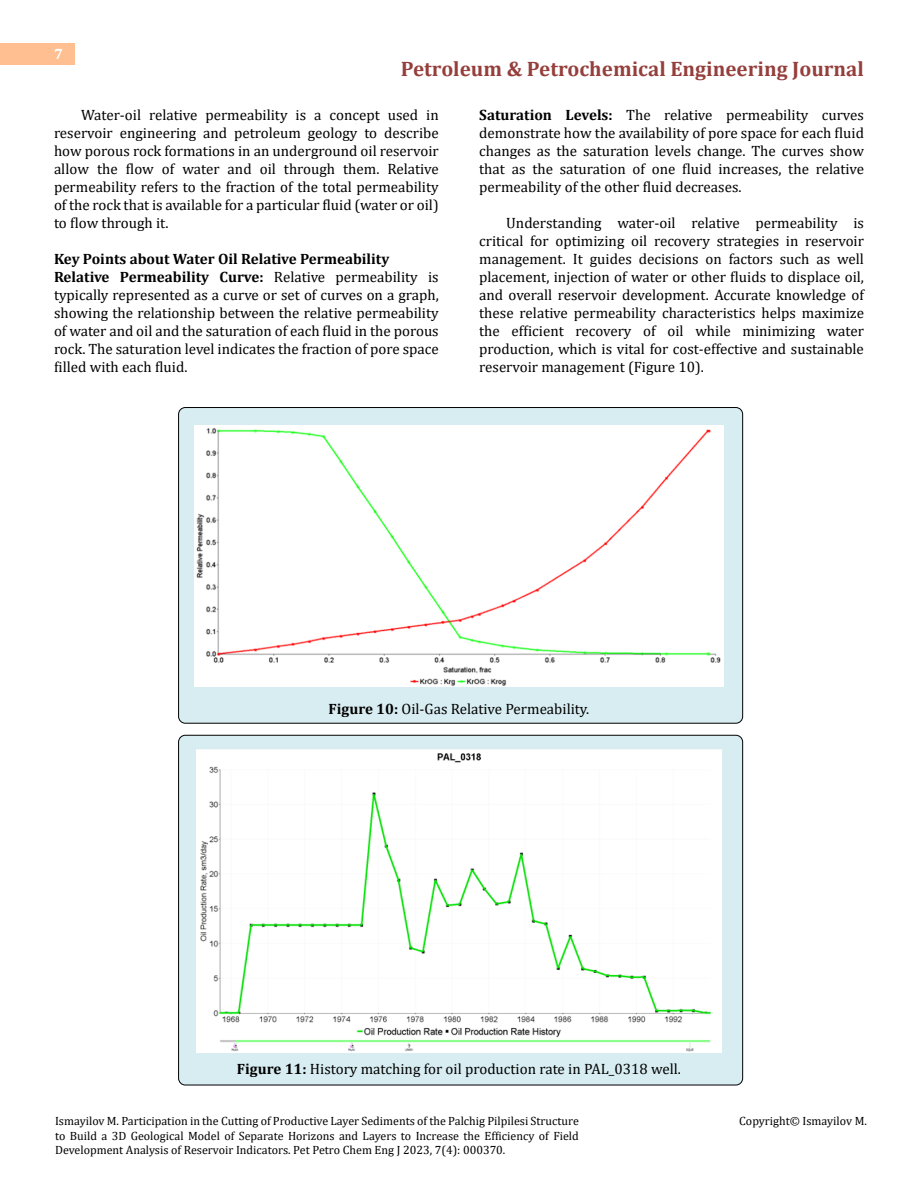
<style>
.page{position:relative;width:918px;height:1188px;background:#fff}
.page>*{position:absolute;margin:0;border:0;box-sizing:border-box;transform-origin:0 0}
.t1{font:700 21px "Cambria";color:#953f3c}
.t2{font:15px/18px "Cambria";color:#000;text-align:justify}
.t3{font:700 15px "Cambria";color:#fff}
.t4{font:12px/14.4px "Cambria";color:#000;text-align:justify}
.s1{font-weight:700}
</style>
<div class="page">
<div style="left:0;top:43px;width:75px;height:21px;background:#ffbf91"></div>
<div style="left:179px;top:735px;width:564px;height:350px;background:#d8edf2;border-radius:7px"></div>
<div style="left:179px;top:408px;width:564px;height:315px;background:#d8edf2;border-radius:7px"></div>
<div style="left:194px;top:426px;width:530px;height:261px;background:#fff"></div>
<div style="left:197px;top:750px;width:524px;height:303px;background:#fff"></div>
<p class="t3" style="left:54px;top:44px;width:10px">7</p>
<h1 class="t1" style="left:401px;top:54px;width:465px">Petroleum &amp; Petrochemical Engineering Journal</h1>
<p class="t2" style="left:54px;top:105px;width:386px;text-indent:27px">Water-oil relative permeability is a concept used in reservoir engineering and petroleum geology to describe how porous rock formations in an underground oil reservoir allow the flow of water and oil through them. Relative permeability refers to the fraction of the total permeability of the rock that is available for a particular fluid (water or oil) to flow through it.</p>
<p class="t2" style="left:54px;top:249px;width:386px;text-align:left"><span class="s1">Key Points about Water Oil Relative Permeability Relative Permeability Curve:</span> Relative permeability is typically represented as a curve or set of curves on a graph, showing the relationship between the relative permeability of water and oil and the saturation of each fluid in the porous rock. The saturation level indicates the fraction of pore space filled with each fluid.</p>
<p class="t2" style="left:479px;top:105px;width:386px"><span class="s1">Saturation Levels:</span> The relative permeability curves demonstrate how the availability of pore space for each fluid changes as the saturation levels change. The curves show that as the saturation of one fluid increases, the relative permeability of the other fluid decreases.</p>
<p class="t2" style="left:479px;top:213px;width:386px;text-indent:27px">Understanding water-oil relative permeability is critical for optimizing oil recovery strategies in reservoir management. It guides decisions on factors such as well placement, injection of water or other fluids to displace oil, and overall reservoir development. Accurate knowledge of these relative permeability characteristics helps maximize the efficient recovery of oil while minimizing water production, which is vital for cost-effective and sustainable reservoir management (Figure 10).</p>
<p class="t2" style="left:329px;top:699px;width:262px"><span class="s1">Figure 10:</span> Oil-Gas Relative Permeability.</p>
<p class="t2" style="left:237px;top:1059px;width:446px"><span class="s1">Figure 11:</span> History matching for oil production rate in PAL_0318 well.</p>
<p class="t4" style="left:55px;top:1114px;width:525px">Ismayilov M. Participation in the Cutting of Productive Layer Sediments of the Palchig Pilpilesi Structure to Build a 3D Geological Model of Separate Horizons and Layers to Increase the Efficiency of Field Development Analysis of Reservoir Indicators. Pet Petro Chem Eng J 2023, 7(4): 000370.</p>
<p class="t4" style="left:739px;top:1114px;width:129px">Copyright© Ismayilov M.</p>
</div>
